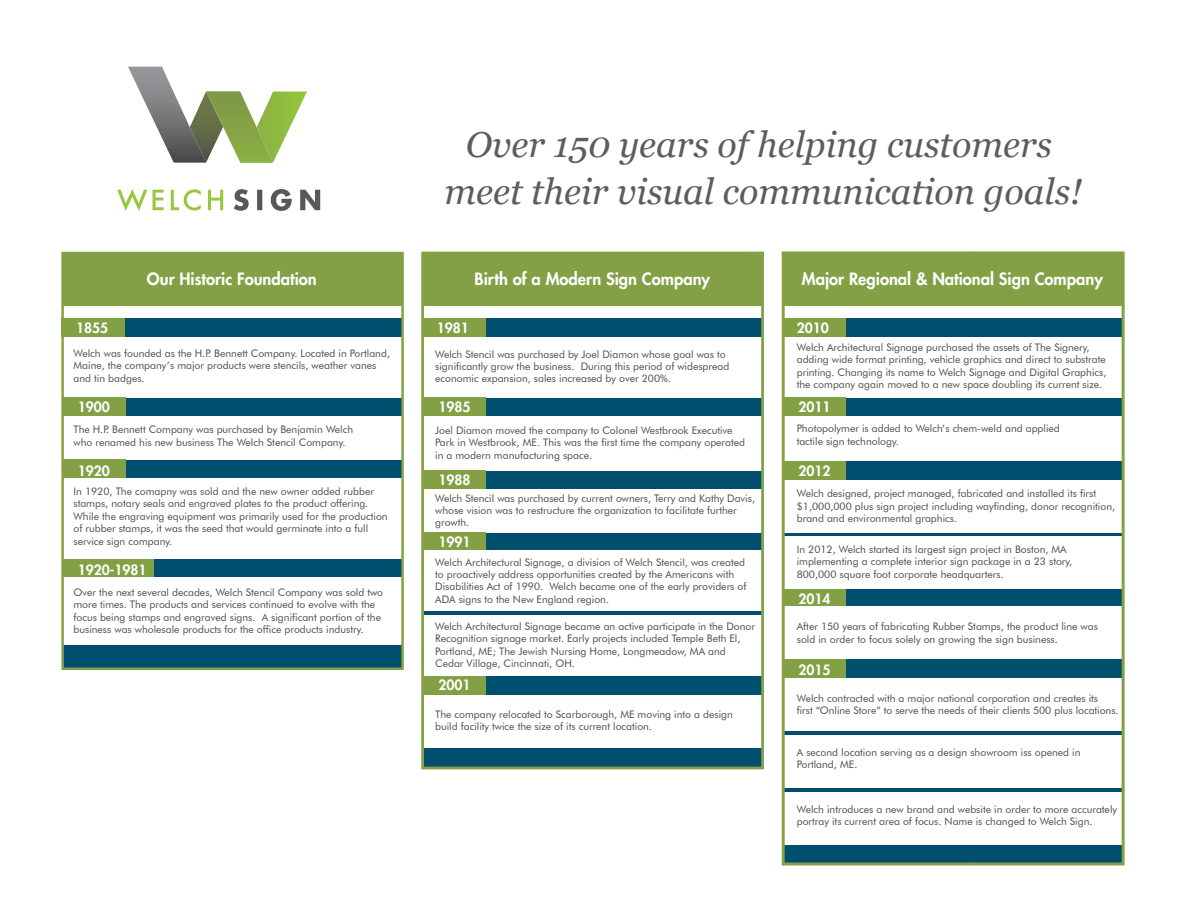
<style>
.page{position:relative;width:1188px;height:918px;background:#fff}
.page>*{position:absolute;margin:0;border:0;box-sizing:border-box;transform-origin:0 0}
.t1{font:italic 36px/46.5px "Georgia";color:#5e5d5b;text-align:center}
.t2{font:800 16.5px "Futura";color:#fff}
.t3{font:800 13.8px "Futura";color:#fff}
.t4{font:10.35px/12.5px "Futura BT";color:#4b4b4b}
</style>
<div class="page">
<div style="left:62px;top:318px;width:340px;height:351px;background:#014f6e"></div>
<div style="left:423px;top:318px;width:340px;height:450px;background:#014f6e"></div>
<div style="left:783px;top:318px;width:341px;height:546px;background:#014f6e"></div>
<svg style="left:128px;top:67px;width:179px;height:96px"></svg>
<svg style="left:153px;top:190px;width:11px;height:20px"></svg>
<svg style="left:171px;top:189px;width:30px;height:22px"></svg>
<svg style="left:208px;top:190px;width:15px;height:20px"></svg>
<svg style="left:117px;top:189px;width:30px;height:22px"></svg>
<svg style="left:234px;top:189px;width:86px;height:22px"></svg>
<div style="left:783px;top:253px;width:339px;height:53px;background:#83a045"></div>
<div style="left:782px;top:318px;width:63px;height:19px;background:#83a045"></div>
<div style="left:782px;top:337px;width:341px;height:60px;background:#fff"></div>
<div style="left:783px;top:397px;width:63px;height:19px;background:#83a045"></div>
<div style="left:783px;top:416px;width:340px;height:45px;background:#fff"></div>
<div style="left:783px;top:461px;width:63px;height:19px;background:#83a045"></div>
<div style="left:783px;top:480px;width:340px;height:52px;background:#fff"></div>
<div style="left:783px;top:588px;width:63px;height:19px;background:#83a045"></div>
<div style="left:783px;top:606px;width:340px;height:53px;background:#fff"></div>
<div style="left:783px;top:659px;width:63px;height:19px;background:#83a045"></div>
<div style="left:783px;top:678px;width:340px;height:53px;background:#fff"></div>
<div style="left:783px;top:536px;width:340px;height:53px;background:#fff"></div>
<div style="left:783px;top:735px;width:340px;height:53px;background:#fff"></div>
<div style="left:783px;top:792px;width:340px;height:52px;background:#fff"></div>
<div style="left:423px;top:253px;width:339px;height:53px;background:#83a045"></div>
<div style="left:422px;top:318px;width:63px;height:19px;background:#83a045"></div>
<div style="left:422px;top:337px;width:341px;height:60px;background:#fff"></div>
<div style="left:423px;top:397px;width:63px;height:19px;background:#83a045"></div>
<div style="left:423px;top:416px;width:340px;height:55px;background:#fff"></div>
<div style="left:423px;top:470px;width:63px;height:19px;background:#83a045"></div>
<div style="left:423px;top:489px;width:340px;height:43px;background:#fff"></div>
<div style="left:423px;top:532px;width:63px;height:19px;background:#83a045"></div>
<div style="left:423px;top:551px;width:340px;height:60px;background:#fff"></div>
<div style="left:423px;top:676px;width:63px;height:19px;background:#83a045"></div>
<div style="left:423px;top:695px;width:340px;height:53px;background:#fff"></div>
<div style="left:423px;top:615px;width:340px;height:60px;background:#fff"></div>
<div style="left:62px;top:253px;width:340px;height:53px;background:#83a045"></div>
<div style="left:62px;top:318px;width:63px;height:19px;background:#83a045"></div>
<div style="left:62px;top:337px;width:340px;height:60px;background:#fff"></div>
<div style="left:62px;top:397px;width:63px;height:19px;background:#83a045"></div>
<div style="left:62px;top:416px;width:341px;height:44px;background:#fff"></div>
<div style="left:62px;top:460px;width:63px;height:19px;background:#83a045"></div>
<div style="left:62px;top:478px;width:341px;height:81px;background:#fff"></div>
<div style="left:62px;top:559px;width:91px;height:19px;background:#83a045"></div>
<div style="left:62px;top:578px;width:341px;height:67px;background:#fff"></div>
<div style="left:782px;top:252px;width:343px;height:614px;border:3px solid #bfbfbf"></div>
<h1 class="t1" style="left:445px;top:122px;width:639px">Over 150 years of helping customers meet their visual communication goals!</h1>
<h3 class="t3" style="left:76px;top:319px;width:34px">1855</h3>
<h2 class="t2" style="left:147px;top:268px;width:171px">Our Historic Foundation</h2>
<h2 class="t2" style="left:475px;top:268px;width:237px">Birth of a Modern Sign Company</h2>
<h3 class="t3" style="left:437px;top:319px;width:34px">1981</h3>
<h2 class="t2" style="left:802px;top:268px;width:303px">Major Regional &amp; National Sign Company</h2>
<h3 class="t3" style="left:797px;top:319px;width:34px">2010</h3>
<p class="t4" style="left:74px;top:347px;width:318px">Welch was founded as the H.P. Bennett Company. Located in Portland,<br>Maine, the company’s major products were stencils, weather vanes and tin badges.</p>
<h3 class="t3" style="left:78px;top:397px;width:34px">1900</h3>
<p class="t4" style="left:73px;top:423px;width:281px">The H.P. Bennett Company was purchased by Benjamin Welch who renamed his new business The Welch Stencil Company.</p>
<p class="t4" style="left:73px;top:485px;width:316px">In 1920, The comapny was sold and the new owner added rubber stamps, notary seals and engraved plates to the product offering.<br>While the engraving equipment was primarily used for the production of rubber stamps, it was the seed that would germinate into a full service sign company.</p>
<h3 class="t3" style="left:78px;top:461px;width:34px">1920</h3>
<h3 class="t3" style="left:78px;top:561px;width:70px">1920-1981</h3>
<p class="t4" style="left:73px;top:586px;width:311px">Over the next several decades, Welch Stencil Company was sold two more times. The products and services continued to evolve with the focus being stamps and engraved signs. A significant portion of the business was wholesale products for the office products industry.</p>
<p class="t4" style="left:435px;top:348px;width:296px">Welch Stencil was purchased by Joel Diamon whose goal was to significantly grow the business. During this period of widespread economic expansion, sales increased by over 200%.</p>
<h3 class="t3" style="left:438px;top:397px;width:34px">1985</h3>
<p class="t4" style="left:435px;top:424px;width:312px">Joel Diamon moved the company to Colonel Westbrook Executive<br>Park in Westbrook, ME. This was the first time the company operated in a modern manufacturing space.</p>
<p class="t4" style="left:435px;top:492px;width:321px">Welch Stencil was purchased by current owners, Terry and Kathy Davis, whose vision was to restructure the organization to facilitate further growth.</p>
<p class="t4" style="left:435px;top:556px;width:313px">Welch Architectural Signage, a division of Welch Stencil, was created to proactively address opportunities created by the Americans with Disabilities Act of 1990. Welch became one of the early providers of ADA signs to the New England region.</p>
<h3 class="t3" style="left:438px;top:470px;width:34px">1988</h3>
<h3 class="t3" style="left:438px;top:532px;width:34px">1991</h3>
<p class="t4" style="left:435px;top:620px;width:321px">Welch Architectural Signage became an active participate in the Donor Recognition signage market. Early projects included Temple Beth El, Portland, ME; The Jewish Nursing Home, Longmeadow, MA and Cedar Village, Cincinnati, OH.</p>
<p class="t4" style="left:797px;top:341px;width:311px">Welch Architectural Signage purchased the assets of The Signery, adding wide format printing, vehicle graphics and direct to substrate printing. Changing its name to Welch Signage and Digital Graphics, the company again moved to a new space doubling its current size.</p>
<p class="t4" style="left:797px;top:422px;width:265px">Photopolymer is added to Welch’s chem-weld and applied tactile sign technology.</p>
<h3 class="t3" style="left:798px;top:397px;width:34px">2011</h3>
<h3 class="t3" style="left:798px;top:461px;width:34px">2012</h3>
<p class="t4" style="left:797px;top:487px;width:320px">Welch designed, project managed, fabricated and installed its first $1,000,000 plus sign project including wayfinding, donor recognition, brand and environmental graphics.</p>
<p class="t4" style="left:797px;top:543px;width:277px">In 2012, Welch started its largest sign project in Boston, MA implementing a complete interior sign package in a 23 story,<br>800,000 square foot corporate headquarters.</p>
<h3 class="t3" style="left:798px;top:590px;width:34px">2014</h3>
<p class="t4" style="left:797px;top:620px;width:303px">After 150 years of fabricating Rubber Stamps, the product line was sold in order to focus solely on growing the sign business.</p>
<h3 class="t3" style="left:798px;top:661px;width:34px">2015</h3>
<h3 class="t3" style="left:438px;top:675px;width:34px">2001</h3>
<p class="t4" style="left:435px;top:708px;width:299px">The company relocated to Scarborough, ME moving into a design build facility twice the size of its current location.</p>
<p class="t4" style="left:797px;top:692px;width:323px">Welch contracted with a major national corporation and creates its<br>first “Online Store” to serve the needs of their clients 500 plus locations.</p>
<p class="t4" style="left:797px;top:746px;width:285px">A second location serving as a design showroom iss opened in<br>Portland, ME.</p>
<p class="t4" style="left:797px;top:803px;width:322px">Welch introduces a new brand and website in order to more accurately portray its current area of focus. Name is changed to Welch Sign.</p>
</div>
